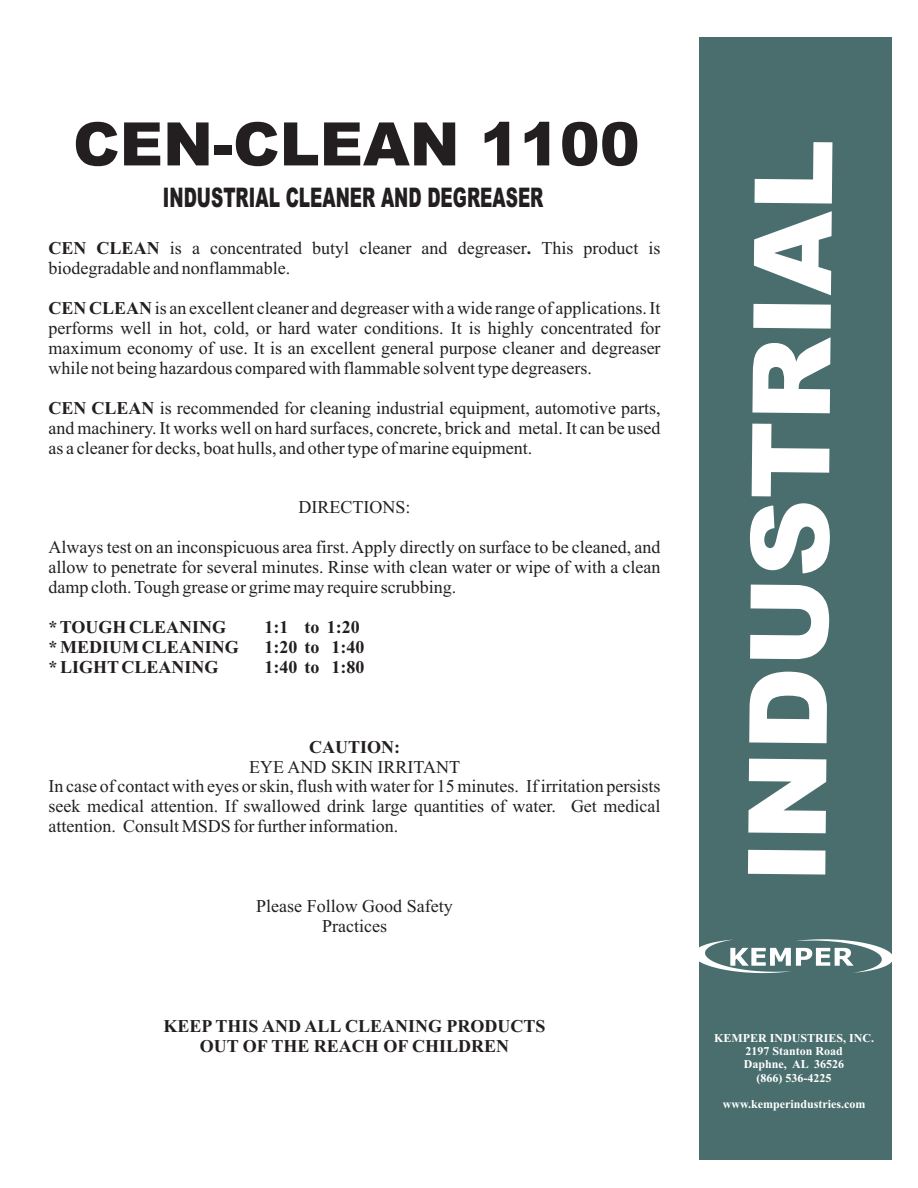
<style>
.page{position:relative;width:918px;height:1188px;background:#fff}
.page>*{position:absolute;margin:0;border:0;box-sizing:border-box;transform-origin:0 0}
.t1{font:900 108px "Arial";color:#fff}
.t2{font:900 60px "Arial";color:#231f20}
.t3{font:900 27px "Arial";color:#231f20;scale:.63 1}
.t4{font:18px/20px "Times New Roman";color:#231f20;text-align:justify}
.t5{font:700 18px/20px "Times New Roman";color:#231f20;text-align:center}
.t6{font:700 12px/13.4px "Times New Roman";color:#fff;text-align:center}
.s1{font-weight:700}
</style>
<div class="page">
<div style="left:700px;top:37px;width:192px;height:1122px;background:#496e6d"></div>
<svg style="left:699px;top:939px;width:193px;height:34px"></svg>
<h2 class="t2" style="left:73px;top:122px;width:568px">CEN-CLEAN 1100</h2>
<h3 class="t3" style="left:163px;top:188px;width:606px">INDUSTRIAL CLEANER AND DEGREASER</h3>
<p class="t4" style="left:48px;top:240px;width:614px"><span class="s1">CEN CLEAN</span> is a concentrated butyl cleaner and degreaser<span class="s1">.</span> This product is biodegradable and nonflammable.</p>
<p class="t4" style="left:48px;top:300px;width:614px"><span class="s1">CEN CLEAN</span> is an excellent cleaner and degreaser with a wide range of applications. It performs well in hot, cold, or hard water conditions. It is highly concentrated for maximum economy of use. It is an excellent general purpose cleaner and degreaser while not being hazardous compared with flammable solvent type degreasers.</p>
<p class="t4" style="left:48px;top:399px;width:614px"><span class="s1">CEN CLEAN</span> is recommended for cleaning industrial equipment, automotive parts, and machinery. It works well on hard surfaces, concrete, brick and metal. It can be used as a cleaner for decks, boat hulls, and other type of marine equipment.</p>
<p class="t4" style="left:299px;top:499px;width:113px">DIRECTIONS:</p>
<p class="t4" style="left:48px;top:539px;width:614px">Always test on an inconspicuous area first. Apply directly on surface to be cleaned, and allow to penetrate for several minutes. Rinse with clean water or wipe of with a clean damp cloth. Tough grease or grime may require scrubbing.</p>
<p class="t5" style="left:48px;top:619px;width:179px">* TOUGH CLEANING</p>
<p class="t5" style="left:264px;top:619px;width:97px">1:1 to 1:20</p>
<p class="t5" style="left:48px;top:639px;width:192px">* MEDIUM CLEANING</p>
<p class="t5" style="left:264px;top:639px;width:101px">1:20 to 1:40</p>
<p class="t5" style="left:48px;top:659px;width:172px">* LIGHTCLEANING</p>
<p class="t5" style="left:264px;top:659px;width:101px">1:40 to 1:80</p>
<p class="t5" style="left:309px;top:739px;width:92px">CAUTION:</p>
<p class="t4" style="left:48px;top:758px;width:614px;text-align:left;text-indent:201px">EYE AND SKIN IRRITANT<br>In case of contact with eyes or skin, flush with water for 15 minutes. If irritation persists seek medical attention. If swallowed drink large quantities of water. Get medical attention. Consult MSDS for further information.</p>
<p class="t4" style="left:256px;top:898px;width:198px;text-align:center">Please Follow Good Safety<br>Practices</p>
<p class="t5" style="left:163px;top:1018px;width:384px">KEEP THIS AND ALL CLEANING PRODUCTS<br>OUT OF THE REACH OF CHILDREN</p>
<h1 class="t1" style="left:745px;top:882px;width:746px;rotate:-89deg">INDUSTRIAL</h1>
<p class="t6" style="left:714px;top:1032px;width:162px">KEMPER INDUSTRIES, INC.<br>2197 Stanton Road<br>Daphne, AL 36526<br>(866) 536-4225</p>
<p class="t6" style="left:723px;top:1099px;width:144px">www.kemperindustries.com</p>
</div>
